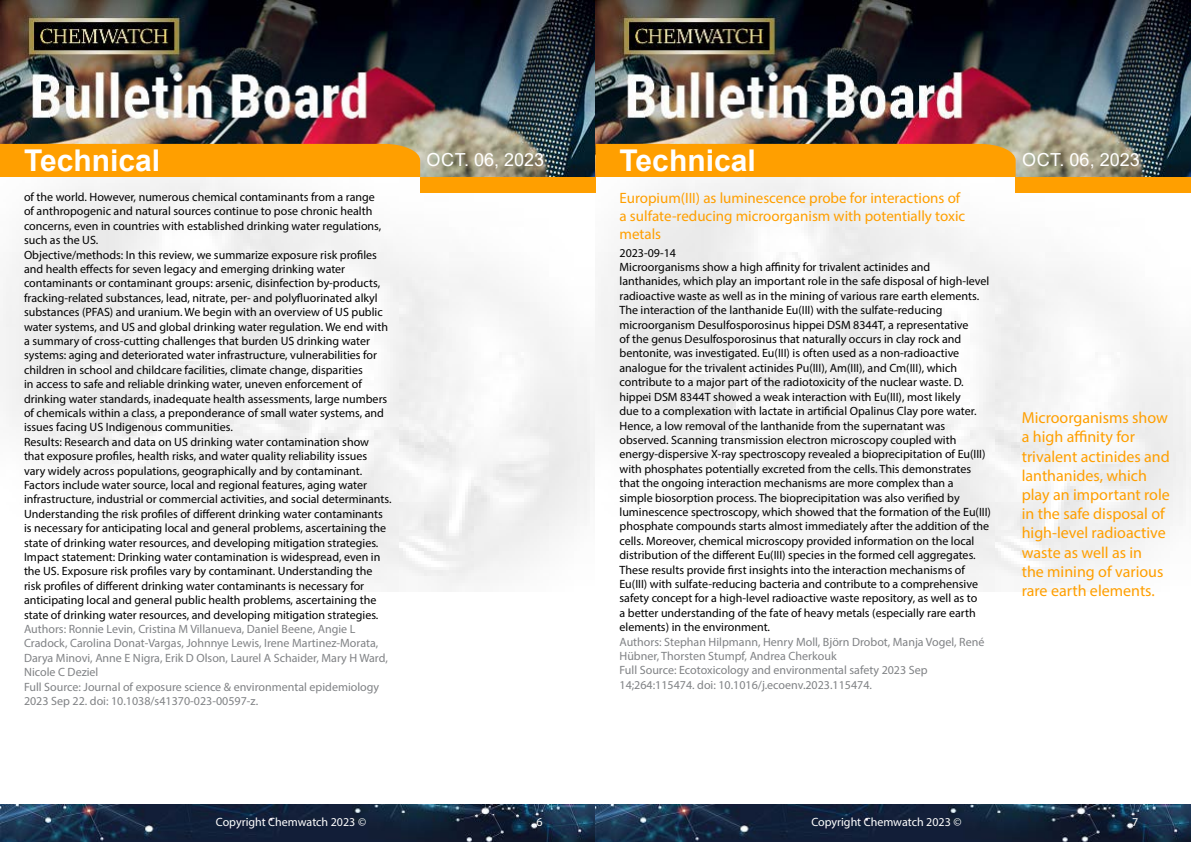
<style>
.page{position:relative;width:1191px;height:842px;background:#fff}
.page>*{position:absolute;margin:0;border:0;box-sizing:border-box;transform-origin:0 0}
.t1{font:700 30px "Arial";color:#fff}
.t2{font:18px "Arial";color:#fff}
.t3{font:16px/19.2px "Myriad Pro";color:#ff9f00}
.t4{font:15px/18px "Myriad Pro";color:#ff9f00}
.t5{font:12px/14.4px "Myriad Pro";color:#000}
.t6{font:12px/14.4px "Myriad Pro";color:#808285}
.t7{font:12px "Myriad Pro";color:#fff}
</style>
<div class="page">
<img style="left:0;top:0;width:1191px;height:592px">
<div style="left:420px;top:177px;width:175px;height:15px;background:#ff9f00"></div>
<div style="left:1015px;top:177px;width:176px;height:15px;background:#ff9f00"></div>
<div style="left:0;top:144px;width:420px;height:33px;background:#ff9f00"></div>
<div style="left:595px;top:144px;width:420px;height:33px;background:#ff9f00"></div>
<img style="left:0;top:804px;width:1191px;height:38px">
<h1 class="t1" style="left:24px;top:139px;width:138px">Technical</h1>
<h1 class="t1" style="left:619px;top:139px;width:138px">Technical</h1>
<p class="t5" style="left:24px;top:190px;width:369px">of the world. However, numerous chemical contaminants from a range<br>of anthropogenic and natural sources continue to pose chronic health concerns, even in countries with established drinking water regulations, such as the US.<br>Objective/methods: In this review, we summarize exposure risk profiles and health effects for seven legacy and emerging drinking water contaminants or contaminant groups: arsenic, disinfection by-products, fracking-related substances, lead, nitrate, per- and polyfluorinated alkyl substances (PFAS) and uranium. We begin with an overview of US public water systems, and US and global drinking water regulation. We end with a summary of cross-cutting challenges that burden US drinking water systems: aging and deteriorated water infrastructure, vulnerabilities for children in school and childcare facilities, climate change, disparities<br>in access to safe and reliable drinking water, uneven enforcement of drinking water standards, inadequate health assessments, large numbers of chemicals within a class, a preponderance of small water systems, and issues facing US Indigenous communities.<br>Results: Research and data on US drinking water contamination show that exposure profiles, health risks, and water quality reliability issues<br>vary widely across populations, geographically and by contaminant.<br>Factors include water source, local and regional features, aging water infrastructure, industrial or commercial activities, and social determinants.<br>Understanding the risk profiles of different drinking water contaminants is necessary for anticipating local and general problems, ascertaining the state of drinking water resources, and developing mitigation strategies.<br>Impact statement: Drinking water contamination is widespread, even in the US. Exposure risk profiles vary by contaminant. Understanding the risk profiles of different drinking water contaminants is necessary for anticipating local and general public health problems, ascertaining the state of drinking water resources, and developing mitigation strategies.</p>
<p class="t6" style="left:24px;top:622px;width:365px">Authors: Ronnie Levin, Cristina M Villanueva, Daniel Beene, Angie L Cradock, Carolina Donat-Vargas, Johnnye Lewis, Irene Martinez-Morata, Darya Minovi, Anne E Nigra, Erik D Olson, Laurel A Schaider, Mary H Ward, Nicole C Deziel<br>Full Source: Journal of exposure science &amp; environmental epidemiology 2023 Sep 22. doi: 10.1038/s41370-023-00597-z.</p>
<h2 class="t2" style="left:426px;top:148px;width:119px">Oct. 06, 2023</h2>
<h2 class="t2" style="left:1022px;top:148px;width:119px">Oct. 06, 2023</h2>
<p class="t4" style="left:619px;top:189px;width:347px">Europium(III) as luminescence probe for interactions of a sulfate-reducing microorganism with potentially toxic metals</p>
<p class="t5" style="left:619px;top:245px;width:373px">2023-09-14<br>Microorganisms show a high affinity for trivalent actinides and lanthanides, which play an important role in the safe disposal of high-level radioactive waste as well as in the mining of various rare earth elements.<br>The interaction of the lanthanide Eu(III) with the sulfate-reducing microorganism Desulfosporosinus hippei DSM 8344T, a representative<br>of the genus Desulfosporosinus that naturally occurs in clay rock and bentonite, was investigated. Eu(III) is often used as a non-radioactive analogue for the trivalent actinides Pu(III), Am(III), and Cm(III), which contribute to a major part of the radiotoxicity of the nuclear waste. D. hippei DSM 8344T showed a weak interaction with Eu(III), most likely<br>due to a complexation with lactate in artificial Opalinus Clay pore water.<br>Hence, a low removal of the lanthanide from the supernatant was observed. Scanning transmission electron microscopy coupled with energy-dispersive X-ray spectroscopy revealed a bioprecipitation of Eu(III) with phosphates potentially excreted from the cells. This demonstrates that the ongoing interaction mechanisms are more complex than a<br>simple biosorption process. The bioprecipitation was also verified by luminescence spectroscopy, which showed that the formation of the Eu(III) phosphate compounds starts almost immediately after the addition of the cells. Moreover, chemical microscopy provided information on the local distribution of the different Eu(III) species in the formed cell aggregates.<br>These results provide first insights into the interaction mechanisms of Eu(III) with sulfate-reducing bacteria and contribute to a comprehensive safety concept for a high-level radioactive waste repository, as well as to<br>a better understanding of the fate of heavy metals (especially rare earth elements) in the environment.</p>
<p class="t6" style="left:619px;top:634px;width:366px">Authors: Stephan Hilpmann, Henry Moll, Björn Drobot, Manja Vogel, René Hübner, Thorsten Stumpf, Andrea Cherkouk<br>Full Source: Ecotoxicology and environmental safety 2023 Sep 14;264:115474. doi: 10.1016/j.ecoenv.2023.115474.</p>
<h3 class="t3" style="left:1021px;top:408px;width:150px">Microorganisms show a high affinity for trivalent actinides and lanthanides, which play an important role in the safe disposal of high-level radioactive waste as well as in<br>the mining of various rare earth elements.</h3>
<p class="t7" style="left:216px;top:815px;width:152px">Copyright Chemwatch 2023 ©</p>
<p class="t7" style="left:536px;top:815px;width:8px">6</p>
<p class="t7" style="left:811px;top:815px;width:152px">Copyright Chemwatch 2023 ©</p>
<p class="t7" style="left:1132px;top:815px;width:8px">7</p>
</div>
